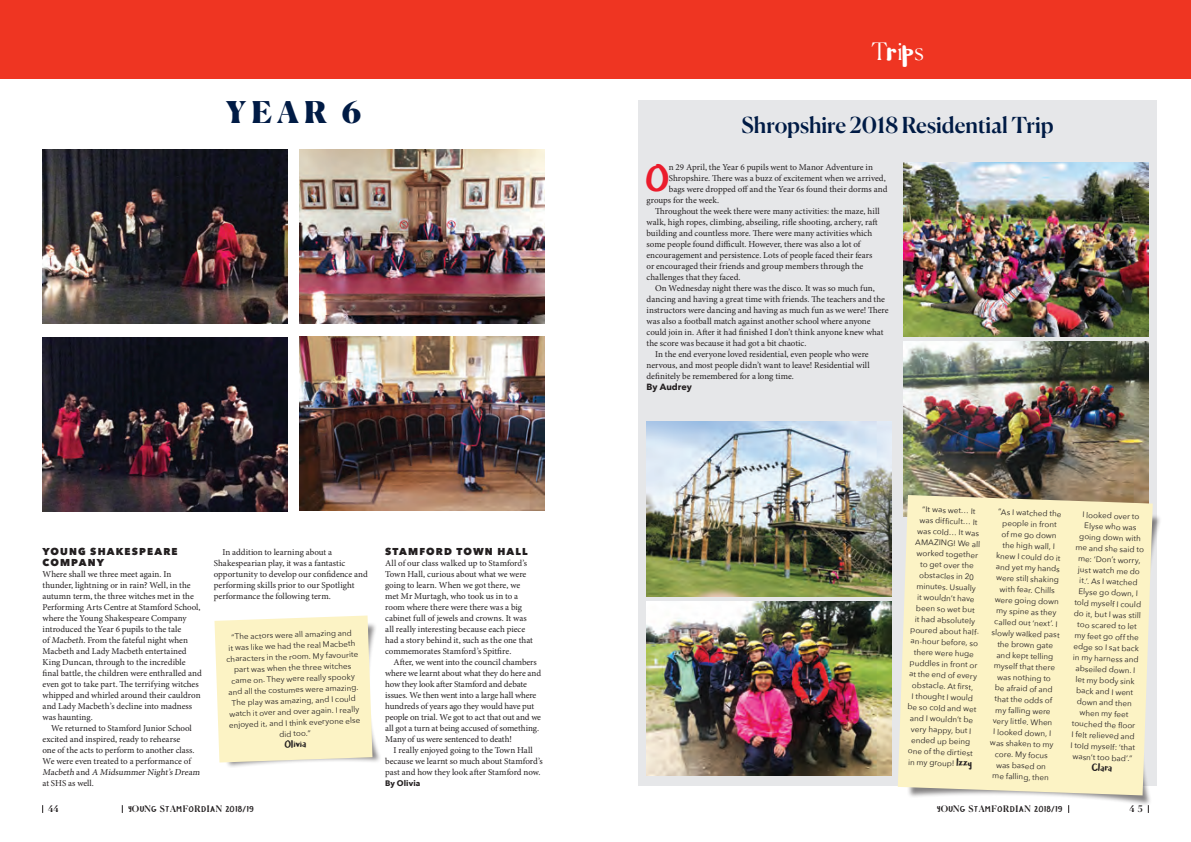
<style>
.page{position:relative;width:1191px;height:842px;background:#fff}
.page>*{position:absolute;margin:0;border:0;box-sizing:border-box;transform-origin:0 0}
.t1{font:39.9px "Cavorting";color:#eb1c2c}
.t2{font:900 30px "Canela";color:#001b45}
.t3{font:300 24px "Canela";color:#fff}
.t4{font:500 22px "Canela";color:#001b45}
.t5{font:11px "Cavorting";color:#231f20}
.t6{font:800 10px/11px "Avenir Next";letter-spacing:.115em;color:#231f20}
.t7{font:9px/11px "Minion Pro";letter-spacing:-.005em;color:#231f20}
.t8{font:700 9px "Avenir Next";letter-spacing:.005em;color:#231f20}
.t9{font:500 9px "Canela";color:#231f20}
.t10{font:8.5px "Cavorting";letter-spacing:.075em;color:#231f20}
.t11{font:8px/11px "Avenir Next";color:#231f20;text-align:center}
.t12{font:700 8px "Avenir Next";letter-spacing:.01em;color:#231f20}
.s1{font-family:"Cavorting";font-weight:400;font-size:31px}
.s2{font-family:"Cavorting";font-size:11px}
.s3{font-family:"Canela";font-weight:500;font-size:9px}
</style>
<div class="page">
<div style="left:638px;top:100px;width:519px;height:686px;background:#e6e7e9"></div>
<img style="left:43px;top:337px;width:244px;height:174px">
<img style="left:299px;top:337px;width:245px;height:174px">
<img style="left:43px;top:150px;width:244px;height:174px">
<img style="left:299px;top:150px;width:245px;height:174px">
<img style="left:646px;top:422px;width:245px;height:174px">
<img style="left:903px;top:163px;width:245px;height:174px">
<img style="left:646px;top:601px;width:245px;height:175px">
<img style="left:903px;top:342px;width:245px;height:153px">
<div style="left:221px;top:622px;width:161px;height:146px;background:#231f20;opacity:.55"></div>
<svg style="left:214px;top:615px;width:158px;height:147px;background:#fbf2c7"></svg>
<div style="left:906px;top:506px;width:256px;height:300px;background:#231f20;opacity:.55"></div>
<div style="left:897px;top:495px;width:255px;height:300px;background:#fcf3c5"></div>
<div style="left:0;top:0;width:1191px;height:79px;background:#ef3522"></div>
<h2 class="t2" style="left:226px;top:89px;width:137px">YEAR 6</h2>
<p class="t6" style="left:43px;top:546px;width:137px">YOUNG SHAKESPEARE<br>COMPANY</p>
<p class="t7" style="left:43px;top:569px;width:161px">Where shall we three meet again. In thunder, lightning or in rain? Well, in the autumn term, the three witches met in the Performing Arts Centre at Stamford School, where the Young Shakespeare Company introduced the Year 6 pupils to the tale<br>of Macbeth. From the fateful night when Macbeth and Lady Macbeth entertained King Duncan, through to the incredible final battle, the children were enthralled and even got to take part. The terrifying witches whipped and whirled around their cauldron and Lady Macbeth’s decline into madness was haunting.</p>
<p class="t7" style="left:43px;top:723px;width:160px;text-indent:9px">We returned to Stamford Junior School excited and inspired, ready to rehearse<br>one of the acts to perform to another class.<br>We were even treated to a performance of Macbeth a n d A MidsummerNight’sDream at SHS as well.</p>
<p class="t7" style="left:214px;top:547px;width:155px;text-indent:9px">In addition to learning about a Shakespearian play, it was a fantastic opportunity to develop our confidence and performing skills prior to our Spotlight performance the following term.</p>
<p class="t11" style="left:225px;top:631px;width:133px;rotate:-2deg">“The actors were all amazing and<br>it was like we had the real Macbeth characters in the room. My favourite part was when the three witches came on. They were really spooky and all the costumes were amazing.<br>The play was amazing, and I could watch it over and over again. I really enjoyed it, and I think everyone else did too.”</p>
<p class="t5" style="left:284px;top:737px;width:23px;rotate:-2deg">Olivia</p>
<p class="t6" style="left:385px;top:546px;width:144px">STAMFORD TOWN HALL</p>
<p class="t7" style="left:385px;top:558px;width:149px">All of our class walked up to Stamford’s Town Hall, curious about what we were going to learn. When we got there, we met Mr Murtagh, who took us in to a room where there were there was a big cabinet full of jewels and crowns. It was all really interesting because each piece had a story behind it, such as the one that commemorates Stamford’s Spitfire.</p>
<p class="t7" style="left:385px;top:657px;width:157px;text-indent:9px">After, we went into the council chambers where we learnt about what they do here and how they look after Stamford and debate issues. We then went into a large hall where hundreds of years ago they would have put people on trial. We got to act that out and we all got a turn at being accused of something.<br>Many of us were sentenced to death!</p>
<p class="t7" style="left:385px;top:745px;width:159px;text-align:center">I really enjoyed going to the Town Hall because we learnt so much about Stamford’s past and how they look after Stamford now.</p>
<p class="t12" style="left:385px;top:776px;width:37px">By Olivia</p>
<h3 class="t3" style="left:871px;top:32px;width:54px">T<span class="s1">r</span>i<span class="s1">p</span>s</h3>
<h3 class="t4" style="left:741px;top:108px;width:314px">Shropshire 2018 Residential Trip</h3>
<h1 class="t1" style="left:646px;top:154px;width:25px">O</h1>
<p class="t7" style="left:669px;top:162px;width:206px">n 29 April, the Year 6 pupils went to Manor Adventure in</p>
<p class="t7" style="left:669px;top:173px;width:218px">Shropshire. There was a buzz of excitement when we arrived,</p>
<p class="t7" style="left:669px;top:184px;width:220px">bags were dropped off and the Year 6s found their dorms and</p>
<p class="t7" style="left:646px;top:195px;width:74px">groups for the week.</p>
<p class="t7" style="left:655px;top:206px;width:226px">Throughout the week there were many activities: the maze, hill</p>
<p class="t7" style="left:646px;top:217px;width:233px">walk, high ropes, climbing, abseiling, rifle shooting, archery, raft</p>
<p class="t7" style="left:646px;top:228px;width:227px">building and countless more. There were many activities which</p>
<p class="t7" style="left:646px;top:239px;width:215px">some people found difficult. However, there was also a lot of</p>
<p class="t7" style="left:646px;top:250px;width:227px">encouragement and persistence. Lots of people faced their fears</p>
<p class="t7" style="left:646px;top:261px;width:218px">or encouraged their friends and group members through the</p>
<p class="t7" style="left:646px;top:272px;width:96px">challenges that they faced.</p>
<p class="t7" style="left:655px;top:283px;width:221px">On Wednesday night there was the disco. It was so much fun,</p>
<p class="t7" style="left:646px;top:294px;width:240px">dancing and having a great time with friends. The teachers and the</p>
<p class="t7" style="left:646px;top:305px;width:243px">instructors were dancing and having as much fun as we were! There</p>
<p class="t7" style="left:646px;top:316px;width:225px">was also a football match against another school where anyone</p>
<p class="t7" style="left:646px;top:327px;width:238px">could join in. After it had finished I don’t think anyone knew what</p>
<p class="t7" style="left:646px;top:338px;width:161px">the score was because it had got a bit chaotic.</p>
<p class="t7" style="left:655px;top:349px;width:215px">In the end everyone loved residential, even people who were</p>
<p class="t7" style="left:646px;top:360px;width:225px">nervous, and most people didn’t want to leave! Residential will</p>
<p class="t7" style="left:646px;top:371px;width:149px">definitely be remembered for a long time.</p>
<p class="t8" style="left:646px;top:379px;width:47px">By Audrey</p>
<p class="t11" style="left:914px;top:503px;width:72px;rotate:2deg">“It was wet… It<br>was diffi cult… It was cold… It was<br>AMAZING! We all worked together to get over the obstacles in 20 minutes. Usually<br>it wouldn’t have been so wet but<br>it had absolutely poured about half&shy;an-hour before, so there were huge puddles in front or at the end of every obstacle. At fi rst,<br>I thought I would be so cold and wet and I wouldn’t be very happy, but I ended up being one of the dirtiest in my group! <span class="s2">Izzy</span></p>
<p class="t11" style="left:996px;top:506px;width:70px;rotate:2deg">“As I watched the people in front<br>of me go down the high wall, I knew I could do it and yet my hands were still shaking with fear. Chills were going down my spine as they called out ‘next’. I slowly walked past the brown gate and kept telling myself that there was nothing to<br>be afraid of and that the odds of my falling were very little. When<br>I looked down, I was shaken to my core. My focus was based on<br>me falling, then</p>
<p class="t11" style="left:1076px;top:509px;width:70px;rotate:2deg">I looked over to<br>Elyse who was going down with me and she said to me: ‘Don’t worry, just watch me do it.’. As I watched<br>Elyse go down, I told myself I could do it, but I was still too scared to let my feet go off the edge so I sat back in my harness and abseiled down. I let my body sink back and I went down and then when my feet touched the fl oor<br>I felt relieved and<br>I told myself: ‘that wasn’t too bad’.”</p>
<p class="t5" style="left:1092px;top:760px;width:22px;rotate:2deg">Clara</p>
<p class="t9" style="left:48px;top:802px;width:12px">44</p>
<p class="t10" style="left:128px;top:804px;width:127px">Y<span class="s3">O</span>U<span class="s3">N</span>G <span class="s3">S</span>T<span class="s3">A</span>M<span class="s3">F</span>O<span class="s3">R</span>D<span class="s3">I</span>A<span class="s3">N</span> 2018/19</p>
<p class="t10" style="left:937px;top:804px;width:127px">Y<span class="s3">O</span>U<span class="s3">N</span>G <span class="s3">S</span>T<span class="s3">A</span>M<span class="s3">F</span>O<span class="s3">R</span>D<span class="s3">I</span>A<span class="s3">N</span> 2018/19</p>
<p class="t9" style="left:1129px;top:802px;width:15px">4 5</p>
</div>
